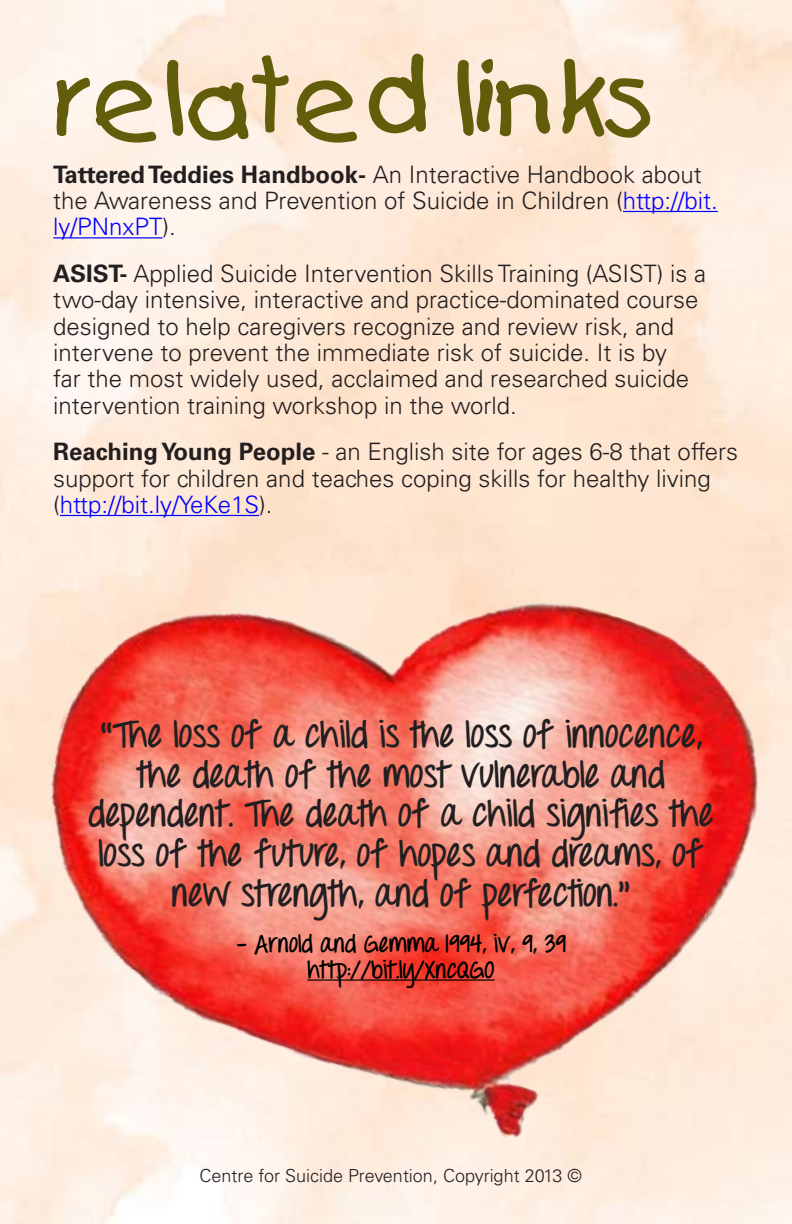
<style>
.page{position:relative;width:792px;height:1224px;background:#fff}
.page>*{position:absolute;margin:0;border:0;box-sizing:border-box;transform-origin:0 0}
.t1{font:100px "Kids Plain";color:#625d0b}
.t2{font:700 36px/39.6px "Throw My Hands Upinthe Air";color:#231f20;text-align:center}
.t3{font:300 24px/26.4px "Univers";color:#231f20}
.t4{font:700 24px/26.4px "Throw My Hands Upinthe Air";color:#000;text-align:center}
.t5{font:300 18px "Univers";color:#231f20}
.s1{font-weight:700}
.s2{color:#00f}
</style>
<div class="page">
<hr style="left:623px;top:211px;width:95px;height:1px;background:#00f">
<hr style="left:53px;top:237px;width:110px;height:1px;background:#00f">
<img style="left:0;top:460px;width:792px;height:720px">
<hr style="left:307px;top:979px;width:188px;height:2px;background:#000">
<p class="t1" style="left:53px;top:38px;width:608px">related links</p>
<p class="t3" style="left:53px;top:161px;width:666px"><span class="s1">Tattered Teddies Handbook-</span> An Interactive Handbook about the Awareness and Prevention of Suicide in Children (<span class="s2">http://bit. ly/PNnxPT</span>).</p>
<p class="t3" style="left:53px;top:260px;width:654px"><span class="s1">ASIST-</span> Applied Suicide Intervention Skills Training (ASIST) is a two-day intensive, interactive and practice-dominated course designed to help caregivers recognize and review risk, and intervene to prevent the immediate risk of suicide. It is by<br>far the most widely used, acclaimed and researched suicide intervention training workshop in the world.</p>
<p class="t3" style="left:53px;top:439px;width:687px"><span class="s1">Reaching Young People</span> - an English site for ages 6-8 that offers support for children and teaches coping skills for healthy living (<span class="s2">http://bit.ly/YeKe1S</span>).</p>
<p class="t2" style="left:88px;top:718px;width:627px">“The loss of a child is the loss of innocence, the death of the most vulnerable and dependent. The death of a child signifies the loss of the future, of hopes and dreams, of new strength, and of perfection.”</p>
<p class="t4" style="left:236px;top:932px;width:331px">- Arnold and Gemma 1994, iv, 9, 39 http://bit.ly/XncQGO</p>
<p class="t5" style="left:200px;top:1173px;width:384px">Centre for Suicide Prevention, Copyright 2013 ©</p>
</div>
